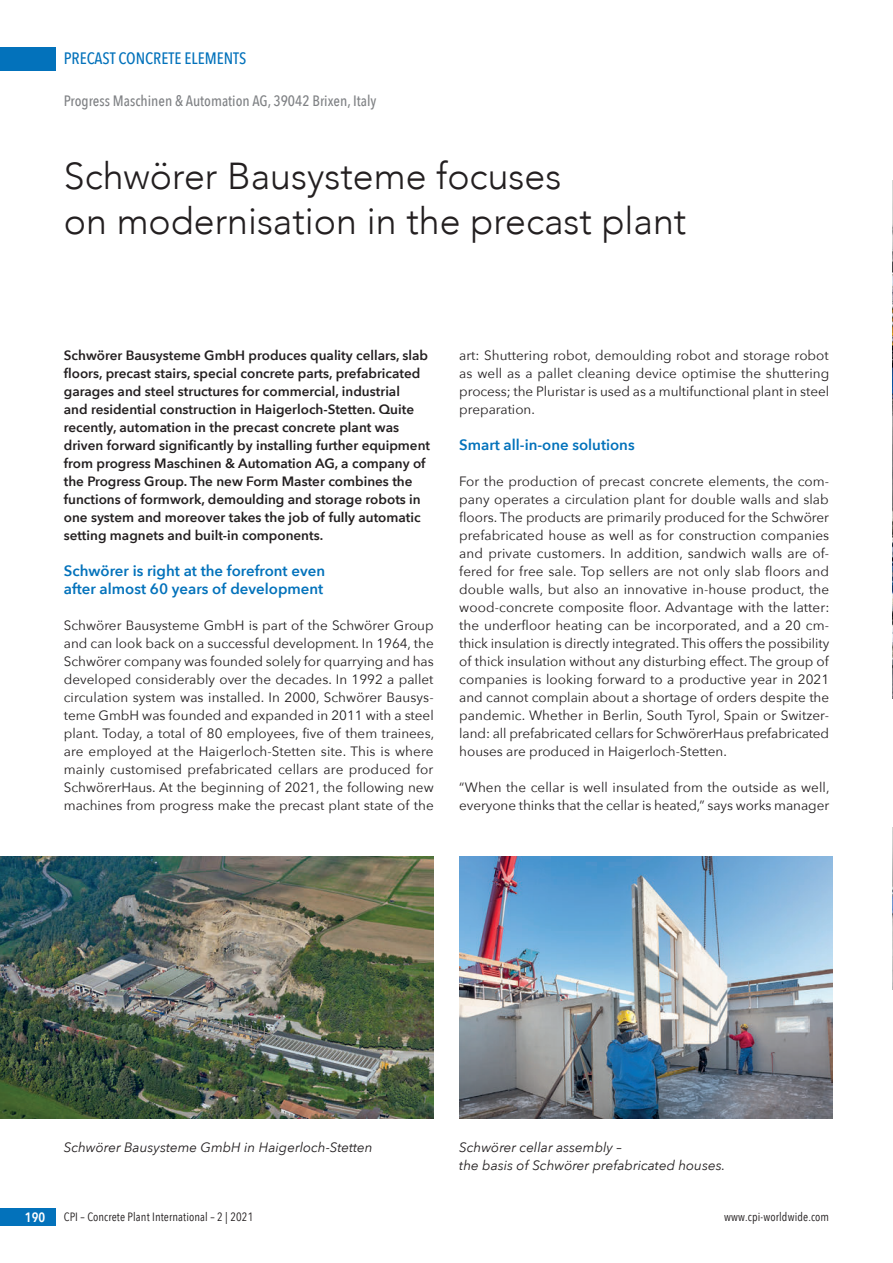
<style>
.page{position:relative;width:893px;height:1263px;background:#fff}
.page>*{position:absolute;margin:0;border:0;box-sizing:border-box;transform-origin:0 0}
.t1{font:300 37.5px/45px "Avenir";color:#231f20}
.t2{font:500 16.5px "Avenir Next Condensed";color:#0372bb}
.t3{font:600 15px/18px "Avenir Next";color:#0372bb}
.t4{font:500 15px "Avenir Next Condensed";color:#808285}
.t5{font:13.5px/18px "Avenir Next";color:#231f20;text-align:justify}
.t6{font:600 13.5px/18px "Avenir Next";color:#231f20}
.t7{font:italic 13.5px/18px "Avenir Next";color:#231f20}
.t8{font:600 13.5px "Avenir Next Condensed";color:#fff}
.t9{font:12px "Avenir Next Condensed";letter-spacing:.01em;color:#231f20}
</style>
<div class="page">
<div style="left:0;top:47px;width:55px;height:23px;background:#0372bb"></div>
<div style="left:0;top:1208px;width:55px;height:18px;background:#0372bb"></div>
<img style="left:0;top:856px;width:434px;height:263px">
<img style="left:459px;top:856px;width:374px;height:263px">
<img style="left:892px;top:181px;width:1px;height:518px">
<img style="left:892px;top:827px;width:1px;height:163px">
<p class="t2" style="left:64px;top:49px;width:184px">PRECAST CONCRETE ELEMENTS</p>
<p class="t4" style="left:64px;top:92px;width:314px">Progress Maschinen &amp; Automation AG, 39042 Brixen, Italy</p>
<h1 class="t1" style="left:64px;top:153px;width:624px">Schwörer Bausysteme focuses<br>on modernisation in the precast plant</h1>
<p class="t6" style="left:64px;top:346px;width:368px">Schwörer Bausysteme GmbH produces quality cellars, slab floors, precast stairs, special concrete parts, prefabricated garages and steel structures for commercial, industrial<br>and residential construction in Haigerloch-Stetten. Quite recently, automation in the precast concrete plant was driven forward significantly by installing further equipment from progress Maschinen &amp; Automation AG, a company of the Progress Group. The new Form Master combines the functions of formwork, demoulding and storage robots in one system and moreover takes the job of fully automatic setting magnets and built-in components.</p>
<p class="t3" style="left:64px;top:561px;width:263px">Schwörer is right at the forefront even after almost 60 years of development</p>
<p class="t5" style="left:64px;top:616px;width:372px">Schwörer Bausysteme GmbH is part of the Schwörer Group and can look back on a successful development. In 1964, the Schwörer company was founded solely for quarrying and has developed considerably over the decades. In 1992 a pallet circulation system was installed. In 2000, Schwörer Bausys&shy;teme GmbH was founded and expanded in 2011 with a steel plant. Today, a total of 80 employees, five of them trainees, are employed at the Haigerloch-Stetten site. This is where mainly customised prefabricated cellars are produced for SchwörerHaus. At the beginning of 2021, the following new machines from progress make the precast plant state of the</p>
<p class="t5" style="left:459px;top:346px;width:372px">art: Shuttering robot, demoulding robot and storage robot as well as a pallet cleaning device optimise the shuttering process; the Pluristar is used as a multifunctional plant in steel preparation.</p>
<p class="t3" style="left:459px;top:435px;width:177px">Smart all-in-one solutions</p>
<p class="t5" style="left:459px;top:472px;width:372px">For the production of precast concrete elements, the com&shy;pany operates a circulation plant for double walls and slab floors. The products are primarily produced for the Schwörer prefabricated house as well as for construction companies and private customers. In addition, sandwich walls are of&shy;fered for free sale. Top sellers are not only slab floors and double walls, but also an innovative in-house product, the wood-concrete composite floor. Advantage with the latter: the underfloor heating can be incorporated, and a 20 cm&shy;thick insulation is directly integrated. This offers the possibility of thick insulation without any disturbing effect. The group of companies is looking forward to a productive year in 2021 and cannot complain about a shortage of orders despite the pandemic. Whether in Berlin, South Tyrol, Spain or Switzer&shy;land: all prefabricated cellars for SchwörerHaus prefabricated houses are produced in Haigerloch-Stetten.</p>
<p class="t5" style="left:459px;top:778px;width:372px">“When the cellar is well insulated from the outside as well, everyone thinks that the cellar is heated,” says works manager</p>
<p class="t7" style="left:64px;top:1138px;width:310px">Schwörer Bausysteme GmbH in Haigerloch-Stetten</p>
<p class="t7" style="left:459px;top:1138px;width:267px">Schwörer cellar assembly –<br>the basis of Schwörer prefabricated houses.</p>
<p class="t8" style="left:25px;top:1206px;width:22px">190</p>
<p class="t9" style="left:64px;top:1207px;width:191px">CPI – Concrete Plant International – 2 | 2021</p>
<p class="t9" style="left:724px;top:1207px;width:107px">www.cpi-worldwide.com</p>
</div>
